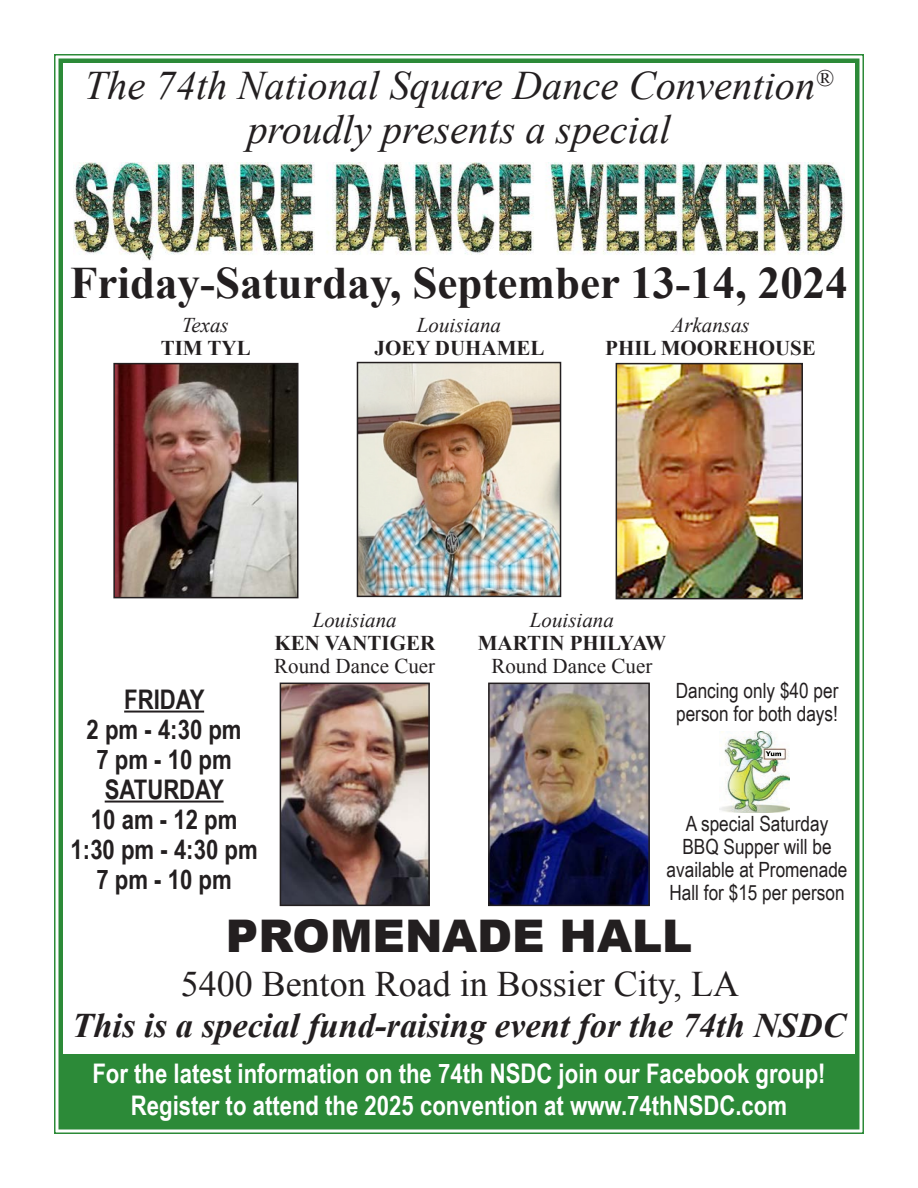
<style>
.page{position:relative;width:918px;height:1188px;background:#fff}
.page>*{position:absolute;margin:0;border:0;box-sizing:border-box;transform-origin:0 0}
.t1{font:700 45px "Times New Roman";color:#231f20}
.t2{font:900 45px "Arial";color:#231f20}
.t3{font:italic 40.5px "Times New Roman";color:#231f20}
.t4{font:36px "Times New Roman";color:#231f20}
.t5{font:italic 700 34.5px "Times New Roman";color:#231f20}
.t6{font:700 27px "Arial Narrow";color:#fff}
.t7{font:700 27px "Arial Narrow";color:#231f20}
.t8{font:21px/23.2px "Arial Narrow";color:#231f20;text-align:center}
.t9{font:700 21px "Times New Roman";color:#231f20}
.t10{font:italic 21px "Times New Roman";color:#231f20}
.t11{font:21px "Times New Roman";color:#231f20}
</style>
<div class="page">
<img style="left:54px;top:54px;width:810px;height:1080px">
<div style="left:58px;top:58px;width:802px;height:1072px;border:4px solid #2c8a38"></div>
<img style="left:719px;top:731px;width:70px;height:81px">
<img style="left:73px;top:162px;width:772px;height:98px">
<div style="left:63px;top:1054px;width:793px;height:71px;background:#2c8a38"></div>
<p class="t3" style="left:85px;top:58px;width:750px">The 74th National Square Dance Convention<sup>®</sup></p>
<p class="t3" style="left:247px;top:101px;width:425px">proudly presents a special</p>
<p class="t1" style="left:70px;top:252px;width:779px">Friday-Saturday, September 13-14, 2024</p>
<p class="t10" style="left:417px;top:311px;width:86px">Louisiana</p>
<p class="t9" style="left:375px;top:334px;width:172px">JOEY DUHAMEL</p>
<p class="t10" style="left:672px;top:311px;width:80px">Arkansas</p>
<p class="t9" style="left:605px;top:334px;width:212px">PHIL MOOREHOUSE</p>
<p class="t10" style="left:182px;top:311px;width:49px">Texas</p>
<p class="t9" style="left:161px;top:334px;width:92px">TIM TYL</p>
<p class="t7" style="left:124px;top:679px;width:82px">FRIDAY</p>
<p class="t7" style="left:87px;top:709px;width:157px">2 pm - 4:30 pm</p>
<p class="t7" style="left:96px;top:739px;width:137px">7 pm - 10 pm</p>
<p class="t7" style="left:105px;top:769px;width:121px">SATURDAY</p>
<p class="t7" style="left:91px;top:799px;width:148px">10 am - 12 pm</p>
<p class="t7" style="left:71px;top:829px;width:189px">1:30 pm - 4:30 pm</p>
<p class="t7" style="left:96px;top:859px;width:137px">7 pm - 10 pm</p>
<p class="t10" style="left:313px;top:605px;width:86px">Louisiana</p>
<p class="t9" style="left:274px;top:629px;width:162px">KEN VANTIGER</p>
<p class="t11" style="left:274px;top:652px;width:162px">Round Dance Cuer</p>
<p class="t10" style="left:530px;top:605px;width:86px">Louisiana</p>
<p class="t9" style="left:478px;top:629px;width:190px">MARTIN PHILYAW</p>
<p class="t11" style="left:491px;top:652px;width:162px">Round Dance Cuer</p>
<p class="t8" style="left:676px;top:678px;width:164px;text-align:left">Dancing only $40 per person for both days!</p>
<p class="t8" style="left:667px;top:811px;width:182px">A special Saturday<br>BBQ Supper will be available at Promenade<br>Hall for $15 per person</p>
<p class="t2" style="left:226px;top:904px;width:468px">PROMENADE HALL</p>
<p class="t4" style="left:181px;top:959px;width:560px">5400 Benton Road in Bossier City, LA</p>
<p class="t5" style="left:72px;top:1001px;width:775px">This is a special fund-raising event for the 74th NSDC</p>
<p class="t6" style="left:92px;top:1054px;width:735px">For the latest information on the 74th NSDC join our Facebook group!</p>
<p class="t6" style="left:131px;top:1085px;width:658px">Register to attend the 2025 convention at www.74thNSDC.com</p>
</div>
